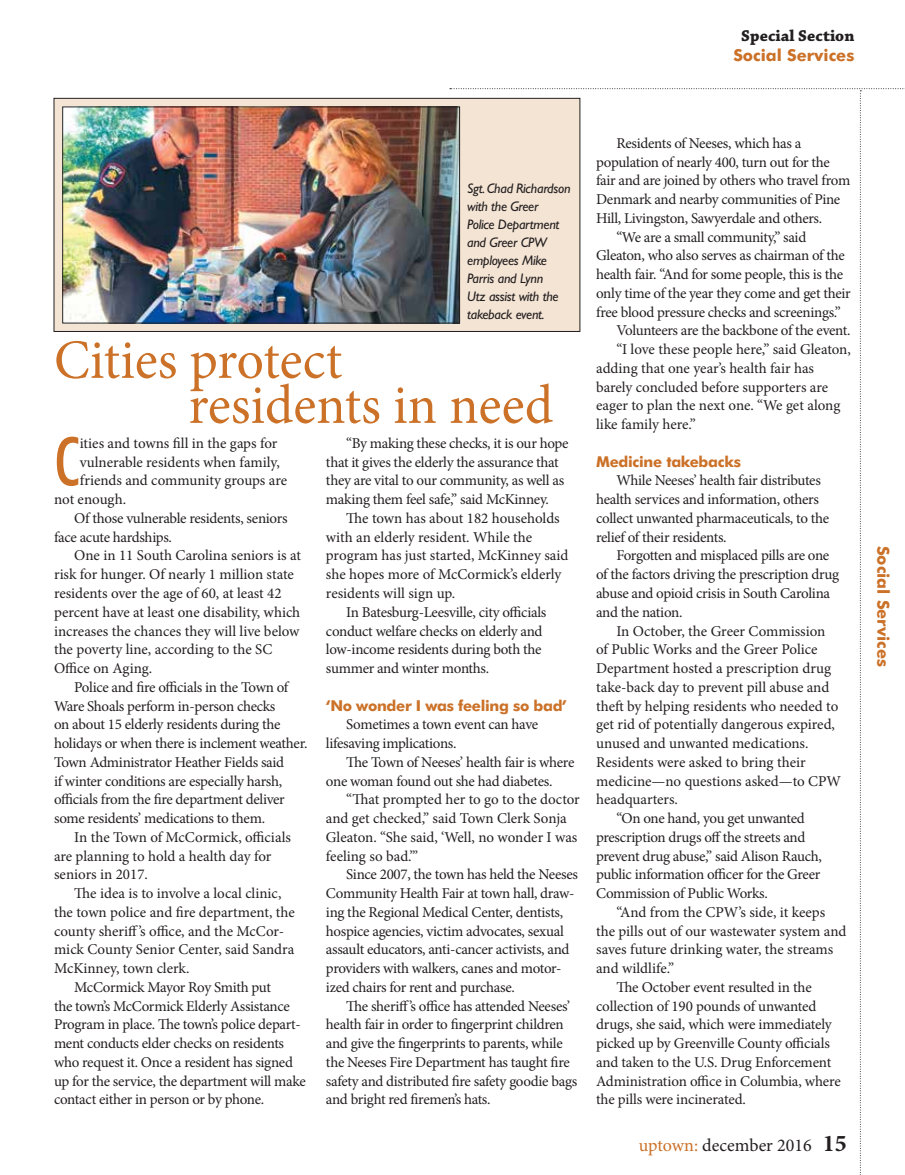
<style>
.page{position:relative;width:905px;height:1175px;background:#fff}
.page>*{position:absolute;margin:0;border:0;box-sizing:border-box;transform-origin:0 0}
.t1{font:500 condensed 67.65px "Futura BT";color:#cb7128}
.t2{font:55.5px/45px "Minion Pro";color:#cb7128}
.t3{font:18px "Minion Pro";color:#231f20}
.t4{font:700 16.5px "Futura BT";color:#cb7128}
.t5{font:700 16.5px "Chaparral Pro";letter-spacing:.005em;color:#231f20}
.t6{font:15px/18.8px "Minion Pro";letter-spacing:-.015em;color:#231f20}
.t7{font:700 15px "Futura BT";letter-spacing:-.02em;color:#cb7128}
.t8{font:italic 13.8px/18px "Gill Sans Std";letter-spacing:-.02em;color:#231f20}
.s1{color:#cb7128}
.s2{font-weight:700;font-size:24px}
</style>
<div class="page">
<svg style="left:450px;top:88px;width:455px;height:1087px"></svg>
<div style="left:54px;top:98px;width:526px;height:233px;background:#f4e4d4"></div>
<div style="left:54px;top:98px;width:526px;height:234px;border:1px solid #231f20"></div>
<img style="left:64px;top:108px;width:394px;height:213px">
<div style="left:62px;top:106px;width:398px;height:217px;border:1px solid #231f20"></div>
<p class="t5" style="left:741px;top:26px;width:115px">Special Section</p>
<p class="t4" style="left:733px;top:45px;width:122px">Social Services</p>
<p class="t8" style="left:467px;top:180px;width:105px">Sgt. Chad Richardson with the Greer<br>Police Department and Greer CPW employees Mike<br>Parris and Lynn<br>Utz assist with the takeback event.</p>
<h2 class="t2" style="left:188px;top:338px;width:366px;text-indent:-134px">Cities protect<br>residents in need</h2>
<h1 class="t1" style="left:54px;top:420px;width:27px">C</h1>
<p class="t6" style="left:80px;top:434px;width:199px">ities and towns fill in the gaps for</p>
<p class="t6" style="left:80px;top:452px;width:201px">vulnerable residents when family,</p>
<p class="t6" style="left:80px;top:471px;width:209px">friends and community groups are</p>
<p class="t6" style="left:54px;top:490px;width:74px">not enough.</p>
<p class="t6" style="left:74px;top:509px;width:215px">Of those vulnerable residents, seniors</p>
<p class="t6" style="left:54px;top:527px;width:119px">face acute hardships.</p>
<p class="t6" style="left:74px;top:546px;width:228px">One in 11 South Carolina seniors is at</p>
<p class="t6" style="left:54px;top:565px;width:241px">risk for hunger. Of nearly 1 million state</p>
<p class="t6" style="left:54px;top:584px;width:229px">residents over the age of 60, at least 42</p>
<p class="t6" style="left:54px;top:602px;width:248px">percent have at least one disability, which</p>
<p class="t6" style="left:54px;top:621px;width:247px">increases the chances they will live below</p>
<p class="t6" style="left:54px;top:640px;width:220px">the poverty line, according to the SC</p>
<p class="t6" style="left:54px;top:659px;width:100px">Office on Aging.</p>
<p class="t6" style="left:74px;top:677px;width:215px">Police and fire officials in the Town of</p>
<p class="t6" style="left:54px;top:696px;width:223px">Ware Shoals perform in-person checks</p>
<p class="t6" style="left:54px;top:715px;width:228px">on about 15 elderly residents during the</p>
<p class="t6" style="left:54px;top:734px;width:255px">holidays or when there is inclement weather.</p>
<p class="t6" style="left:54px;top:752px;width:231px">Town Administrator Heather Fields said</p>
<p class="t6" style="left:54px;top:771px;width:230px">if winter conditions are especially harsh,</p>
<p class="t6" style="left:54px;top:790px;width:232px">officials from the fire department deliver</p>
<p class="t6" style="left:54px;top:809px;width:212px">some residents’ medications to them.</p>
<p class="t6" style="left:74px;top:827px;width:218px">In the Town of McCormick, officials</p>
<p class="t6" style="left:54px;top:846px;width:219px">are planning to hold a health day for</p>
<p class="t6" style="left:54px;top:865px;width:95px">seniors in 2017.</p>
<p class="t6" style="left:74px;top:884px;width:209px">The idea is to involve a local clinic,</p>
<p class="t6" style="left:54px;top:902px;width:242px">the town police and fire department, the</p>
<p class="t6" style="left:54px;top:921px;width:231px">county sheriff’s office, and the McCor-</p>
<p class="t6" style="left:54px;top:940px;width:242px">mick County Senior Center, said Sandra</p>
<p class="t6" style="left:54px;top:959px;width:137px">McKinney, town clerk.</p>
<p class="t6" style="left:74px;top:977px;width:198px">McCormick Mayor Roy Smith put</p>
<p class="t6" style="left:54px;top:996px;width:237px">the town’s McCormick Elderly Assistance</p>
<p class="t6" style="left:54px;top:1015px;width:248px">Program in place. The town’s police depart-</p>
<p class="t6" style="left:54px;top:1034px;width:231px">ment conducts elder checks on residents</p>
<p class="t6" style="left:54px;top:1052px;width:240px">who request it. Once a resident has signed</p>
<p class="t6" style="left:54px;top:1071px;width:253px">up for the service, the department will make</p>
<p class="t6" style="left:54px;top:1090px;width:212px">contact either in person or by phone.</p>
<p class="t6" style="left:326px;top:434px;width:244px;text-indent:20px">“By making these checks, it is our hope that it gives the elderly the assurance that they are vital to our community, as well as making them feel safe,” said McKinney.</p>
<p class="t6" style="left:326px;top:509px;width:244px;text-indent:20px">The town has about 182 households with an elderly resident. While the program has just started, McKinney said she hopes more of McCormick’s elderly residents will sign up.</p>
<p class="t6" style="left:326px;top:602px;width:222px;text-indent:20px">In Batesburg-Leesville, city officials conduct welfare checks on elderly and low-income residents during both the summer and winter months.</p>
<p class="t7" style="left:326px;top:696px;width:242px">‘No wonder I was feeling so bad’</p>
<p class="t6" style="left:326px;top:715px;width:214px;text-indent:20px">Sometimes a town event can have lifesaving implications.</p>
<p class="t6" style="left:326px;top:752px;width:250px;text-indent:20px">The Town of Neeses’ health fair is where one woman found out she had diabetes.</p>
<p class="t6" style="left:326px;top:790px;width:255px;text-indent:20px">“That prompted her to go to the doctor and get checked,” said Town Clerk Sonja Gleaton. “She said, ‘Well, no wonder I was feeling so bad.’”</p>
<p class="t6" style="left:326px;top:865px;width:253px;text-indent:20px">Since 2007, the town has held the Neeses Community Health Fair at town hall, draw&shy;ing the Regional Medical Center, dentists, hospice agencies, victim advocates, sexual assault educators, anti-cancer activists, and providers with walkers, canes and motor&shy;ized chairs for rent and purchase.</p>
<p class="t6" style="left:326px;top:996px;width:253px;text-indent:20px">The sheriff’s office has attended Neeses’ health fair in order to fingerprint children and give the fingerprints to parents, while the Neeses Fire Department has taught fire safety and distributed fire safety goodie bags and bright red firemen’s hats.</p>
<p class="t6" style="left:616px;top:134px;width:186px">Residents of Neeses, which has a</p>
<p class="t6" style="left:596px;top:152px;width:235px">population of nearly 400, turn out for the</p>
<p class="t6" style="left:596px;top:171px;width:256px">fair and are joined by others who travel from</p>
<p class="t6" style="left:596px;top:190px;width:246px">Denmark and nearby communities of Pine</p>
<p class="t6" style="left:596px;top:209px;width:228px">Hill, Livingston, Sawyerdale and others.</p>
<p class="t6" style="left:616px;top:227px;width:191px">“We are a small community,” said</p>
<p class="t6" style="left:596px;top:246px;width:250px">Gleaton, who also serves as chairman of the</p>
<p class="t6" style="left:596px;top:265px;width:249px">health fair. “And for some people, this is the</p>
<p class="t6" style="left:596px;top:284px;width:256px">only time of the year they come and get their</p>
<p class="t6" style="left:596px;top:302px;width:246px">free blood pressure checks and screenings.”</p>
<p class="t6" style="left:616px;top:321px;width:236px">Volunteers are the backbone of the event.</p>
<p class="t6" style="left:616px;top:340px;width:236px">“I love these people here,” said Gleaton,</p>
<p class="t6" style="left:596px;top:359px;width:219px">adding that one year’s health fair has</p>
<p class="t6" style="left:596px;top:377px;width:233px">barely concluded before supporters are</p>
<p class="t6" style="left:596px;top:396px;width:246px">eager to plan the next one. “We get along</p>
<p class="t6" style="left:596px;top:415px;width:101px">like family here.”</p>
<p class="t7" style="left:596px;top:452px;width:146px">Medicine takebacks</p>
<p class="t6" style="left:596px;top:471px;width:234px;text-indent:20px">While Neeses’ health fair distributes health services and information, others collect unwanted pharmaceuticals, to the relief of their residents.</p>
<p class="t6" style="left:596px;top:546px;width:244px;text-indent:20px">Forgotten and misplaced pills are one of the factors driving the prescription drug abuse and opioid crisis in South Carolina and the nation.</p>
<p class="t6" style="left:616px;top:621px;width:210px">In October, the Greer Commission</p>
<p class="t6" style="left:596px;top:640px;width:223px">of Public Works and the Greer Police</p>
<p class="t6" style="left:596px;top:659px;width:236px">Department hosted a prescription drug</p>
<p class="t6" style="left:596px;top:677px;width:235px">take-back day to prevent pill abuse and</p>
<p class="t6" style="left:596px;top:696px;width:244px">theft by helping residents who needed to</p>
<p class="t6" style="left:596px;top:715px;width:240px">get rid of potentially dangerous expired,</p>
<p class="t6" style="left:596px;top:734px;width:214px">unused and unwanted medications.</p>
<p class="t6" style="left:596px;top:752px;width:211px">Residents were asked to bring their</p>
<p class="t6" style="left:596px;top:771px;width:246px">medicine—no questions asked—to CPW</p>
<p class="t6" style="left:596px;top:790px;width:83px">headquarters.</p>
<p class="t6" style="left:616px;top:809px;width:190px">“On one hand, you get unwanted</p>
<p class="t6" style="left:596px;top:827px;width:211px">prescription drugs off the streets and</p>
<p class="t6" style="left:596px;top:846px;width:227px">prevent drug abuse,” said Alison Rauch,</p>
<p class="t6" style="left:596px;top:865px;width:226px">public information officer for the Greer</p>
<p class="t6" style="left:596px;top:884px;width:173px">Commission of Public Works.</p>
<p class="t6" style="left:616px;top:902px;width:210px">“And from the CPW’s side, it keeps</p>
<p class="t6" style="left:596px;top:921px;width:252px">the pills out of our wastewater system and</p>
<p class="t6" style="left:596px;top:940px;width:239px">saves future drinking water, the streams</p>
<p class="t6" style="left:596px;top:959px;width:79px">and wildlife.”</p>
<p class="t6" style="left:616px;top:977px;width:197px">The October event resulted in the</p>
<p class="t6" style="left:596px;top:996px;width:222px">collection of 190 pounds of unwanted</p>
<p class="t6" style="left:596px;top:1015px;width:237px">drugs, she said, which were immediately</p>
<p class="t6" style="left:596px;top:1034px;width:235px">picked up by Greenville County officials</p>
<p class="t6" style="left:596px;top:1052px;width:237px">and taken to the U.S. Drug Enforcement</p>
<p class="t6" style="left:596px;top:1071px;width:246px">Administration office in Columbia, where</p>
<p class="t6" style="left:596px;top:1090px;width:151px">the pills were incinerated.</p>
<p class="t3" style="left:639px;top:1133px;width:209px"><span class="s1">uptown:</span> december 2016 <span class="s2">15</span></p>
<p class="t4" style="left:893px;top:545px;width:122px;rotate:90deg">Social Services</p>
</div>
